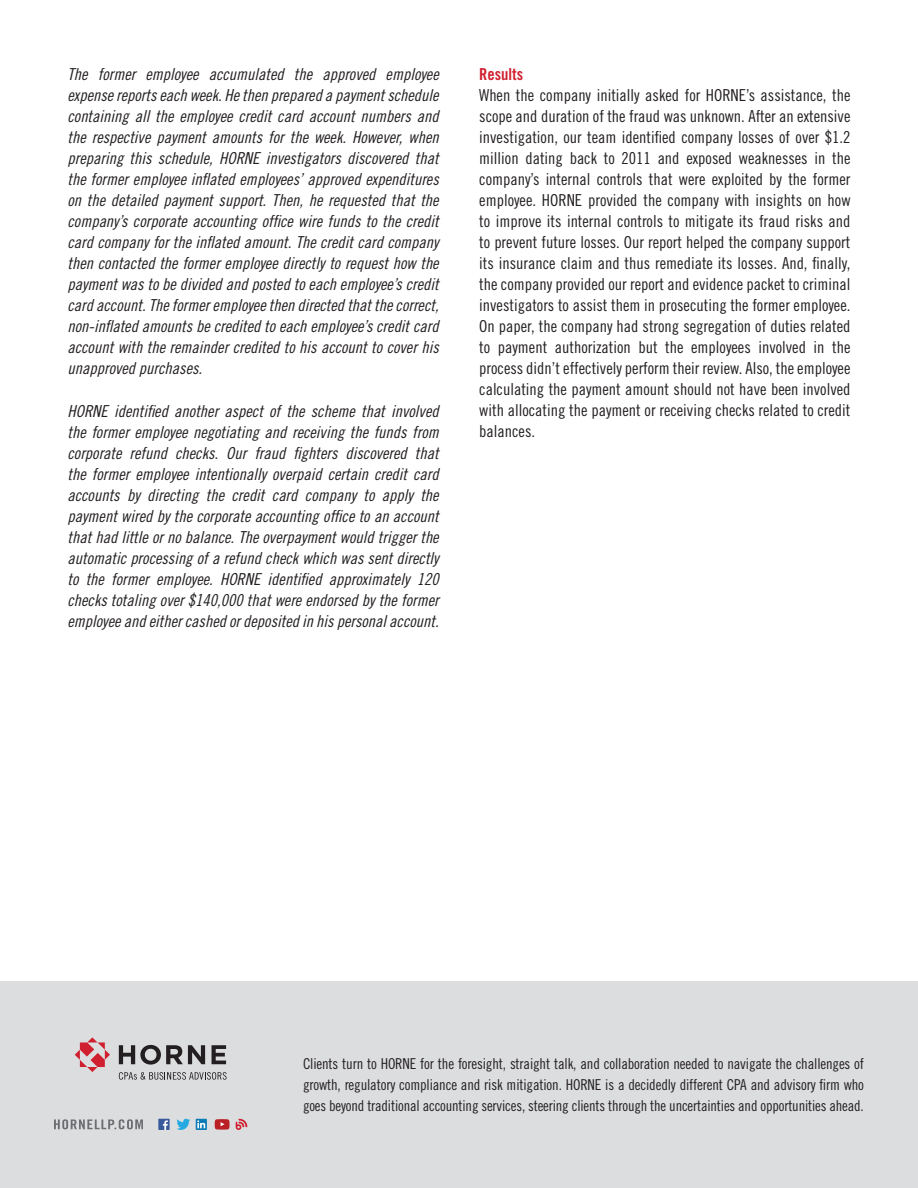
<style>
.page{position:relative;width:918px;height:1188px;background:#fff}
.page>*{position:absolute;margin:0;border:0;box-sizing:border-box;transform-origin:0 0}
.t1{font:16.5px/21px "Trade Gothic Cond Eighteen Obl";color:#231f20;text-align:justify}
.t2{font:16.5px/21px "Trade Gothic Cond Eighteen";color:#231f20;text-align:justify}
.t3{font:16.5px "Trade Gothic Bold Cond Twenty";color:#d0202f}
.t4{font:15px/21px "Trade Gothic Cond Eighteen";letter-spacing:-.01em;color:#231f20;text-align:justify}
</style>
<div class="page">
<div style="left:0;top:982px;width:918px;height:206px;background:#dcdddf"></div>
<svg style="left:54px;top:1119px;width:89px;height:10px"></svg>
<svg style="left:176px;top:1119px;width:14px;height:11px"></svg>
<svg style="left:196px;top:1119px;width:11px;height:11px"></svg>
<svg style="left:197px;top:1120px;width:8px;height:8px"></svg>
<svg style="left:215px;top:1119px;width:15px;height:11px"></svg>
<div style="left:158px;top:1119px;width:12px;height:11px;background:#395a9a"></div>
<svg style="left:163px;top:1120px;width:5px;height:10px"></svg>
<svg style="left:236px;top:1119px;width:11px;height:11px"></svg>
<svg style="left:119px;top:1072px;width:108px;height:8px"></svg>
<svg style="left:119px;top:1045px;width:86px;height:20px"></svg>
<svg style="left:212px;top:1045px;width:14px;height:19px"></svg>
<svg style="left:75px;top:1037px;width:35px;height:35px"></svg>
<p class="t1" style="left:68px;top:64px;width:373px">The former employee accumulated the approved employee expense reports each week. He then prepared a payment schedule containing all the employee credit card account numbers and the respective payment amounts for the week. However, when preparing this schedule, HORNE investigators discovered that the former employee inflated employees’ approved expenditures on the detailed payment support. Then, he requested that the company’s corporate accounting office wire funds to the credit card company for the inflated amount. The credit card company then contacted the former employee directly to request how the payment was to be divided and posted to each employee’s credit card account. The former employee then directed that the correct, non-inflated amounts be credited to each employee’s credit card account with the remainder credited to his account to cover his unapproved purchases.</p>
<p class="t1" style="left:68px;top:400px;width:373px">HORNE identified another aspect of the scheme that involved the former employee negotiating and receiving the funds from corporate refund checks. Our fraud fighters discovered that the former employee intentionally overpaid certain credit card accounts by directing the credit card company to apply the payment wired by the corporate accounting office to an account that had little or no balance. The overpayment would trigger the automatic processing of a refund check which was sent directly to the former employee. HORNE identified approximately 120 checks totaling over $140,000 that were endorsed by the former employee and either cashed or deposited in his personal account.</p>
<p class="t3" style="left:479px;top:64px;width:45px">Results</p>
<p class="t2" style="left:479px;top:85px;width:373px">When the company initially asked for HORNE’s assistance, the scope and duration of the fraud was unknown. After an extensive investigation, our team identified company losses of over $1.2 million dating back to 2011 and exposed weaknesses in the company’s internal controls that were exploited by the former employee. HORNE provided the company with insights on how to improve its internal controls to mitigate its fraud risks and to prevent future losses. Our report helped the company support its insurance claim and thus remediate its losses. And, finally, the company provided our report and evidence packet to criminal investigators to assist them in prosecuting the former employee.<br>On paper, the company had strong segregation of duties related to payment authorization but the employees involved in the process didn’t effectively perform their review. Also, the employee calculating the payment amount should not have been involved with allocating the payment or receiving checks related to credit balances.</p>
<p class="t4" style="left:303px;top:1053px;width:563px">Clients turn to HORNE for the foresight, straight talk, and collaboration needed to navigate the challenges of growth, regulatory compliance and risk mitigation. HORNE is a decidedly different CPA and advisory firm who goes beyond traditional accounting services, steering clients through the uncertainties and opportunities ahead.</p>
</div>
